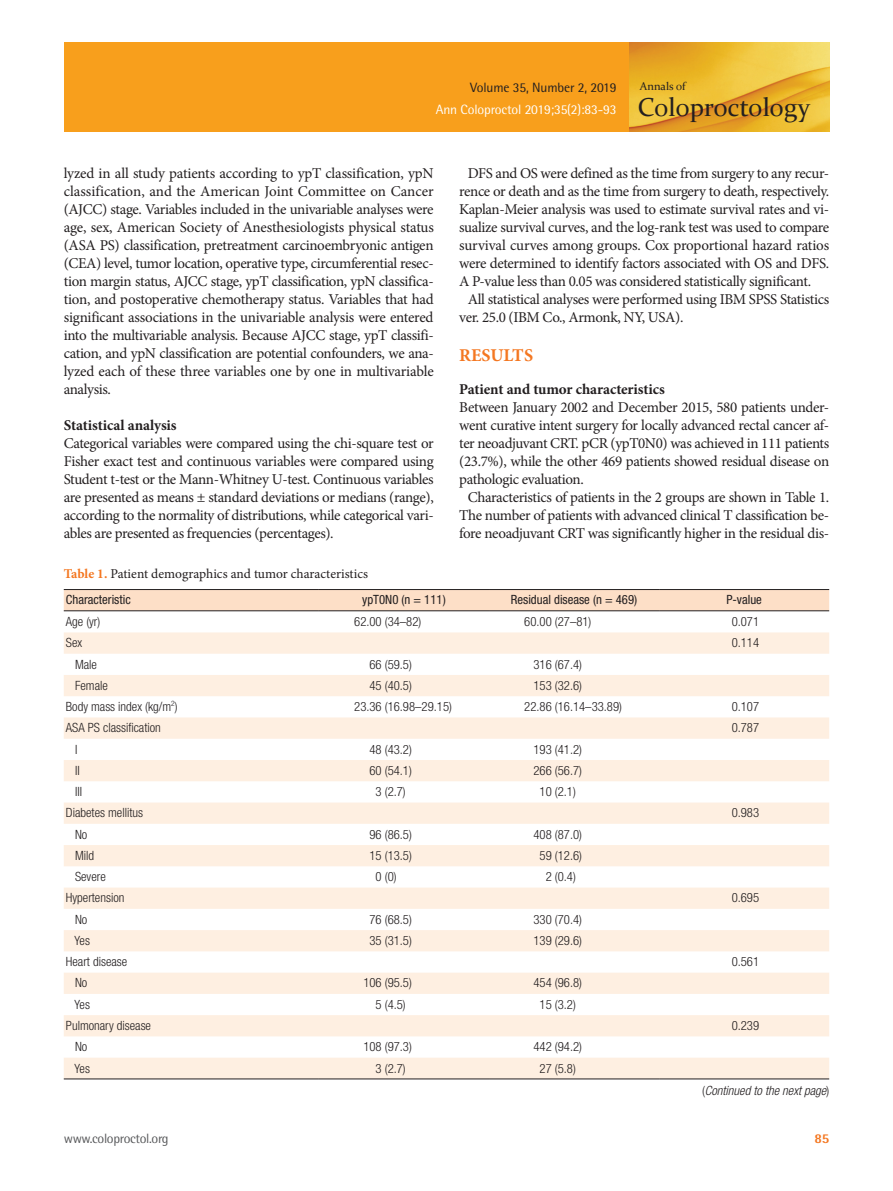
<style>
.page{position:relative;width:893px;height:1191px;background:#fff}
.page>*{position:absolute;margin:0;border:0;box-sizing:border-box;transform-origin:0 0}
.t1{font:25.95px "Constantia";color:#231f20}
.본문제목_대{font:700 18px "Minion Pro";color:#f47721}
.본문{font:15px/18px "Minion Pro";letter-spacing:-.025em;color:#231f20;text-align:justify}
.본문_앞단락0{font:15px/18px "Minion Pro";letter-spacing:-.025em;color:#231f20;text-align:justify}
.본문제목_중{font:700 15px "Minion Pro";letter-spacing:-.005em;color:#231f20}
.표그림설명{font:13.5px "Minion Pro";color:#231f20}
.t2{font:13.5px "Rotis Semi Sans Std";letter-spacing:-.01em;color:#fff}
.t3{font:13.5px "Rotis Semi Sans Std";letter-spacing:-.01em;color:#231f20}
.t4{font:13.5px "Rotis Semi Sans Std";letter-spacing:-.025em;color:#57585a}
.t5{font:800 13.5px "Rotis Semi Sans Std";color:#f47721}
.표본문{font:300 condensed 12.75px "Helvetica Neue LT Std";color:#231f20}
.표머리글{font:condensed 12.75px "Helvetica Neue LT Std";color:#231f20}
.표본문-2{font:italic 300 condensed 12.75px "Helvetica Neue LT Std";color:#231f20}
.t6{font:11.25px "Constantia";color:#231f20}
.s1{font-weight:700;color:#f47721}
.s2{font-style:normal}
</style>
<div class="page">
<div style="left:64px;top:43px;width:565px;height:89px;background:#f89f1c"></div>
<img style="left:629px;top:43px;width:200px;height:89px">
<div style="left:64px;top:590px;width:765px;height:20px;background:#fddfc7"></div>
<svg style="left:64px;top:632px;width:765px;height:446px;fill:#fef0e2"></svg>
<hr style="left:64px;top:589px;width:255px;height:1px;background:#231f20">
<hr style="left:319px;top:589px;width:170px;height:1px;background:#231f20">
<hr style="left:489px;top:589px;width:170px;height:1px;background:#231f20">
<hr style="left:659px;top:589px;width:170px;height:1px;background:#231f20">
<hr style="left:64px;top:610px;width:255px;height:1px;background:#231f20">
<hr style="left:319px;top:610px;width:170px;height:1px;background:#231f20">
<hr style="left:489px;top:610px;width:170px;height:1px;background:#231f20">
<hr style="left:659px;top:610px;width:170px;height:1px;background:#231f20">
<hr style="left:64px;top:1078px;width:255px;height:1px;background:#231f20">
<hr style="left:319px;top:1078px;width:170px;height:1px;background:#231f20">
<hr style="left:489px;top:1078px;width:170px;height:1px;background:#231f20">
<hr style="left:659px;top:1078px;width:170px;height:1px;background:#231f20">
<p class="t3" style="left:470px;top:80px;width:148px">Volume 35, Number 2, 2019</p>
<p class="t2" style="left:436px;top:102px;width:182px">Ann Coloproctol 2019;35(2):83-93</p>
<p class="t6" style="left:640px;top:79px;width:47px">Annals of</p>
<p class="t1" style="left:638px;top:90px;width:174px">Coloproctology</p>
<p class="본문" style="left:64px;top:164px;width:372px">lyzed in all study patients according to ypT classification, ypN classification, and the American Joint Committee on Cancer (AJCC) stage. Variables included in the univariable analyses were age, sex, American Society of Anesthesiologists physical status (ASA PS) classification, pretreatment carcinoembryonic antigen (CEA) level, tumor location, operative type, circumferential resec&shy;tion margin status, AJCC stage, ypT classification, ypN classifica&shy;tion, and postoperative chemotherapy status. Variables that had significant associations in the univariable analysis were entered into the multivariable analysis. Because AJCC stage, ypT classifi&shy;cation, and ypN classification are potential confounders, we ana&shy;lyzed each of these three variables one by one in multivariable analysis.</p>
<p class="본문제목_중" style="left:64px;top:415px;width:114px">Statistical analysis</p>
<p class="본문_앞단락0" style="left:64px;top:434px;width:371px">Categorical variables were compared using the chi-square test or Fisher exact test and continuous variables were compared using Student t-test or the Mann-Whitney U-test. Continuous variables are presented as means ± standard deviations or medians (range), according to the normality of distributions, while categorical vari&shy;ables are presented as frequencies (percentages).</p>
<p class="본문" style="left:459px;top:164px;width:371px;text-indent:9px">DFS and OS were defined as the time from surgery to any recur&shy;rence or death and as the time from surgery to death, respectively.<br>Kaplan-Meier analysis was used to estimate survival rates and vi&shy;sualize survival curves, and the log-rank test was used to compare survival curves among groups. Cox proportional hazard ratios were determined to identify factors associated with OS and DFS.<br>A P-value less than 0.05 was considered statistically significant.</p>
<p class="본문" style="left:459px;top:290px;width:371px;text-indent:9px">All statistical analyses were performed using IBM SPSS Statistics ver. 25.0 (IBM Co., Armonk, NY, USA).</p>
<p class="본문제목_대" style="left:459px;top:342px;width:75px">RESULTS</p>
<p class="본문제목_중" style="left:459px;top:379px;width:207px">Patient and tumor characteristics</p>
<p class="본문_앞단락0" style="left:459px;top:398px;width:371px">Between January 2002 and December 2015, 580 patients under&shy;went curative intent surgery for locally advanced rectal cancer af&shy;ter neoadjuvant CRT. pCR (ypT0N0) was achieved in 111 patients (23.7%), while the other 469 patients showed residual disease on pathologic evaluation.</p>
<p class="본문" style="left:459px;top:488px;width:371px;text-align:center">Characteristics of patients in the 2 groups are shown in Table 1.<br>The number of patients with advanced clinical T classification be&shy;fore neoadjuvant CRT was significantly higher in the residual dis-</p>
<p class="표그림설명" style="left:64px;top:565px;width:306px"><span class="s1">Table 1.</span> Patient demographics and tumor characteristics</p>
<p class="표머리글" style="left:66px;top:592px;width:66px">Characteristic</p>
<p class="표머리글" style="left:362px;top:592px;width:85px">ypT0N0 (n = 111)</p>
<p class="표머리글" style="left:511px;top:592px;width:128px">Residual disease (n = 469)</p>
<p class="표머리글" style="left:726px;top:592px;width:37px">P-value</p>
<p class="표본문" style="left:66px;top:614px;width:36px">Age (yr)</p>
<p class="표본문" style="left:354px;top:614px;width:69px">62.00 (34–82)</p>
<p class="표본문" style="left:524px;top:614px;width:69px">60.00 (27–81)</p>
<p class="표본문" style="left:732px;top:614px;width:29px">0.071</p>
<p class="표본문" style="left:66px;top:635px;width:18px">Sex</p>
<p class="표본문" style="left:732px;top:635px;width:29px">0.114</p>
<p class="표본문" style="left:75px;top:656px;width:23px">Male</p>
<p class="표본문" style="left:370px;top:656px;width:44px">66 (59.5)</p>
<p class="표본문" style="left:533px;top:656px;width:50px">316 (67.4)</p>
<p class="표본문" style="left:75px;top:678px;width:34px">Female</p>
<p class="표본문" style="left:370px;top:678px;width:44px">45 (40.5)</p>
<p class="표본문" style="left:533px;top:678px;width:50px">153 (32.6)</p>
<p class="표본문" style="left:66px;top:699px;width:113px">Body mass index (kg/m<sup>2</sup>)</p>
<p class="표본문" style="left:354px;top:699px;width:99px">23.36 (16.98–29.15)</p>
<p class="표본문" style="left:524px;top:699px;width:99px">22.86 (16.14–33.89)</p>
<p class="표본문" style="left:732px;top:699px;width:29px">0.107</p>
<p class="표본문" style="left:66px;top:720px;width:97px">ASA PS classification</p>
<p class="표본문" style="left:732px;top:720px;width:29px">0.787</p>
<p class="표본문" style="left:75px;top:741px;width:4px">I</p>
<p class="표본문" style="left:370px;top:741px;width:44px">48 (43.2)</p>
<p class="표본문" style="left:533px;top:741px;width:50px">193 (41.2)</p>
<p class="표본문" style="left:75px;top:763px;width:6px">II</p>
<p class="표본문" style="left:370px;top:763px;width:44px">60 (54.1)</p>
<p class="표본문" style="left:533px;top:763px;width:50px">266 (56.7)</p>
<p class="표본문" style="left:75px;top:784px;width:9px">III</p>
<p class="표본문" style="left:376px;top:784px;width:32px">3 (2.7)</p>
<p class="표본문" style="left:540px;top:784px;width:38px">10 (2.1)</p>
<p class="표본문" style="left:66px;top:805px;width:79px">Diabetes mellitus</p>
<p class="표본문" style="left:732px;top:805px;width:29px">0.983</p>
<p class="표본문" style="left:75px;top:827px;width:14px">No</p>
<p class="표본문" style="left:370px;top:827px;width:44px">96 (86.5)</p>
<p class="표본문" style="left:533px;top:827px;width:50px">408 (87.0)</p>
<p class="표본문" style="left:75px;top:848px;width:21px">Mild</p>
<p class="표본문" style="left:370px;top:848px;width:44px">15 (13.5)</p>
<p class="표본문" style="left:540px;top:848px;width:44px">59 (12.6)</p>
<p class="표본문" style="left:75px;top:869px;width:32px">Severe</p>
<p class="표본문" style="left:376px;top:869px;width:22px">0 (0)</p>
<p class="표본문" style="left:546px;top:869px;width:32px">2 (0.4)</p>
<p class="표본문" style="left:66px;top:890px;width:60px">Hypertension</p>
<p class="표본문" style="left:732px;top:890px;width:29px">0.695</p>
<p class="표본문" style="left:75px;top:912px;width:14px">No</p>
<p class="표본문" style="left:370px;top:912px;width:44px">76 (68.5)</p>
<p class="표본문" style="left:533px;top:912px;width:50px">330 (70.4)</p>
<p class="표본문" style="left:75px;top:933px;width:17px">Yes</p>
<p class="표본문" style="left:370px;top:933px;width:44px">35 (31.5)</p>
<p class="표본문" style="left:533px;top:933px;width:50px">139 (29.6)</p>
<p class="표본문" style="left:66px;top:954px;width:63px">Heart disease</p>
<p class="표본문" style="left:732px;top:954px;width:29px">0.561</p>
<p class="표본문" style="left:75px;top:975px;width:14px">No</p>
<p class="표본문" style="left:363px;top:975px;width:50px">106 (95.5)</p>
<p class="표본문" style="left:533px;top:975px;width:50px">454 (96.8)</p>
<p class="표본문" style="left:75px;top:997px;width:17px">Yes</p>
<p class="표본문" style="left:376px;top:997px;width:32px">5 (4.5)</p>
<p class="표본문" style="left:540px;top:997px;width:38px">15 (3.2)</p>
<p class="표본문" style="left:66px;top:1018px;width:87px">Pulmonary disease</p>
<p class="표본문" style="left:732px;top:1018px;width:29px">0.239</p>
<p class="표본문" style="left:75px;top:1039px;width:14px">No</p>
<p class="표본문" style="left:363px;top:1039px;width:50px">108 (97.3)</p>
<p class="표본문" style="left:533px;top:1039px;width:50px">442 (94.2)</p>
<p class="표본문" style="left:75px;top:1060px;width:17px">Yes</p>
<p class="표본문" style="left:376px;top:1060px;width:32px">3 (2.7)</p>
<p class="표본문" style="left:540px;top:1060px;width:38px">27 (5.8)</p>
<p class="표본문-2" style="left:702px;top:1083px;width:129px"><span class="s2">(</span>Continued to the next page<span class="s2">)</span></p>
<p class="t4" style="left:64px;top:1130px;width:106px">www.coloproctol.org</p>
<p class="t5" style="left:814px;top:1129px;width:16px">85</p>
</div>
